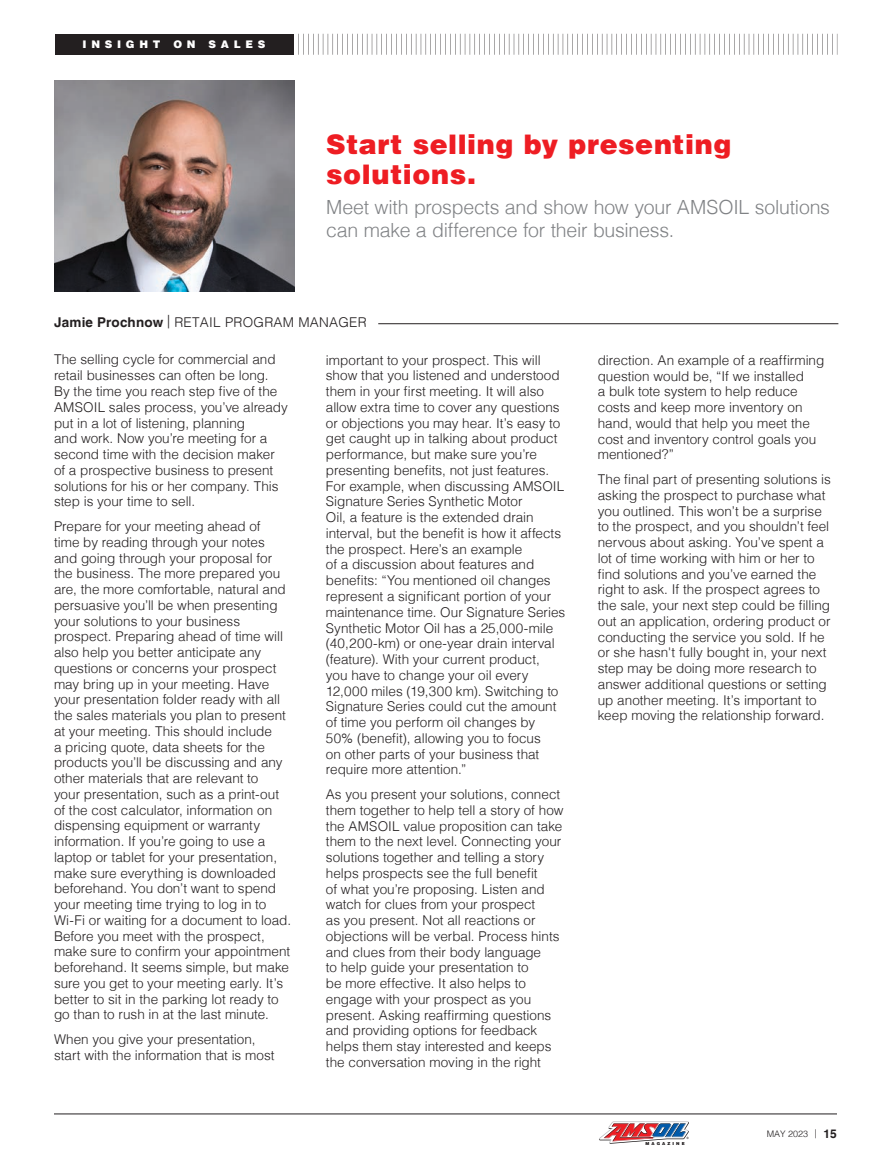
<style>
.page{position:relative;width:891px;height:1161px;background:#fff}
.page>*{position:absolute;margin:0;border:0;box-sizing:border-box;transform-origin:0 0}
.RedHeadline{font:900 27px/30px "Helvetica LT";letter-spacing:.02em;color:#ee1d23}
.GrayType{font:300 19.5px/23.4px "Helvetica LT";letter-spacing:-.01em;color:#808285}
.t1{font:300 13.5px/15.8px "Helvetica LT";color:#231f20}
.t2{font:300 13.5px "Helvetica LT";letter-spacing:.02em;color:#231f20}
.t3{font:900 10.5px "Helvetica LT";letter-spacing:.45em;color:#fff}
.t4{font:300 9px "Helvetica LT";color:#231f20}
.t5{font:900 4.2px "Helvetica LT";letter-spacing:.5em;color:#231f20}
.s1{font-weight:700}
.s2{font-weight:700;font-size:12px}
</style>
<div class="page">
<hr style="left:54px;top:1114px;width:783px;height:1px;background:#231f20">
<svg style="left:599px;top:1121px;width:90px;height:23px"></svg>
<svg style="left:58px;top:34px;width:779px;height:21px"></svg>
<img style="left:54px;top:80px;width:240px;height:211px">
<hr style="left:378px;top:323px;width:460px;height:1px;background:#231f20">
<p class="t3" style="left:83px;top:37px;width:184px">INSIGHT ON SALES</p>
<p class="RedHeadline" style="left:326px;top:129px;width:407px">Start selling by presenting solutions.</p>
<p class="GrayType" style="left:326px;top:195px;width:505px">Meet with prospects and show how your AMSOIL solutions can make a difference for their business.</p>
<p class="t2" style="left:54px;top:314px;width:314px"><span class="s1">Jamie Prochnow</span> | RETAIL PROGRAM MANAGER</p>
<p class="t1" style="left:54px;top:352px;width:235px">The selling cycle for commercial and retail businesses can often be long.<br>By the time you reach step five of the AMSOIL sales process, you’ve already put in a lot of listening, planning<br>and work. Now you’re meeting for a second time with the decision maker of a prospective business to present solutions for his or her company. This step is your time to sell.</p>
<p class="t1" style="left:54px;top:518px;width:239px">Prepare for your meeting ahead of<br>time by reading through your notes and going through your proposal for the business. The more prepared you are, the more comfortable, natural and persuasive you’ll be when presenting your solutions to your business prospect. Preparing ahead of time will also help you better anticipate any questions or concerns your prospect may bring up in your meeting. Have your presentation folder ready with all the sales materials you plan to present at your meeting. This should include<br>a pricing quote, data sheets for the products you’ll be discussing and any other materials that are relevant to<br>your presentation, such as a print-out of the cost calculator, information on dispensing equipment or warranty information. If you’re going to use a laptop or tablet for your presentation, make sure everything is downloaded beforehand. You don’t want to spend your meeting time trying to log in to Wi-Fi or waiting for a document to load.<br>Before you meet with the prospect, make sure to confirm your appointment beforehand. It seems simple, but make sure you get to your meeting early. It’s better to sit in the parking lot ready to go than to rush in at the last minute.</p>
<p class="t1" style="left:54px;top:1031px;width:222px">When you give your presentation, start with the information that is most</p>
<p class="t1" style="left:326px;top:352px;width:241px">important to your prospect. This will show that you listened and understood them in your first meeting. It will also allow extra time to cover any questions or objections you may hear. It’s easy to get caught up in talking about product performance, but make sure you’re presenting benefits, not just features.<br>For example, when discussing AMSOIL Signature Series Synthetic Motor<br>Oil, a feature is the extended drain interval, but the benefit is how it affects the prospect. Here’s an example<br>of a discussion about features and benefits: “You mentioned oil changes represent a significant portion of your maintenance time. Our Signature Series Synthetic Motor Oil has a 25,000-mile (40,200-km) or one-year drain interval (feature). With your current product,<br>you have to change your oil every 12,000 miles (19,300 km). Switching to Signature Series could cut the amount of time you perform oil changes by 50% (benefit), allowing you to focus<br>on other parts of your business that require more attention.”</p>
<p class="t1" style="left:326px;top:786px;width:239px">As you present your solutions, connect them together to help tell a story of how the AMSOIL value proposition can take them to the next level. Connecting your solutions together and telling a story helps prospects see the full benefit<br>of what you’re proposing. Listen and watch for clues from your prospect<br>as you present. Not all reactions or objections will be verbal. Process hints and clues from their body language<br>to help guide your presentation to<br>be more effective. It also helps to engage with your prospect as you present. Asking reaffirming questions and providing options for feedback helps them stay interested and keeps the conversation moving in the right</p>
<p class="t1" style="left:598px;top:352px;width:228px">direction. An example of a reaffirming question would be, “If we installed<br>a bulk tote system to help reduce costs and keep more inventory on hand, would that help you meet the cost and inventory control goals you mentioned?”</p>
<p class="t1" style="left:598px;top:471px;width:235px">The final part of presenting solutions is asking the prospect to purchase what you outlined. This won’t be a surprise to the prospect, and you shouldn’t feel nervous about asking. You’ve spent a lot of time working with him or her to find solutions and you’ve earned the right to ask. If the prospect agrees to the sale, your next step could be filling out an application, ordering product or conducting the service you sold. If he or she hasn't fully bought in, your next step may be doing more research to answer additional questions or setting up another meeting. It’s important to keep moving the relationship forward.</p>
<p class="t5" style="left:645px;top:1141px;width:41px">MAGAZINE</p>
<p class="t4" style="left:767px;top:1128px;width:72px">MAY 2023 | <span class="s2">15</span></p>
</div>
